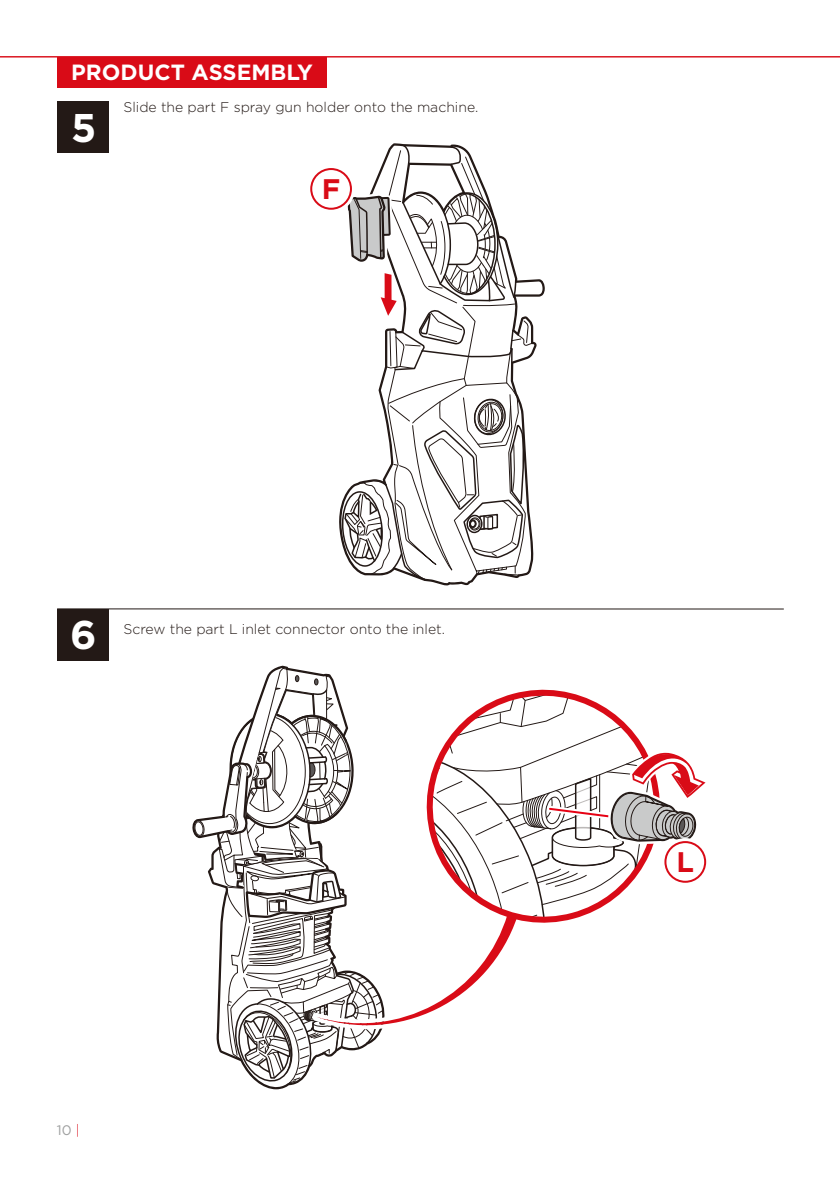
<style>
.page{position:relative;width:840px;height:1191px;background:#fff}
.page>*{position:absolute;margin:0;border:0;box-sizing:border-box;transform-origin:0 0}
.t1{font:700 40px "Gotham";color:#fff}
.t2{font:700 28.2px "Gotham";color:#d90b17}
.t3{font:700 22px "Gotham";color:#fff}
.t4{font:300 14px "Gotham";color:#231916}
.t5{font:13.8px "Gotham";color:#9fa0a0}
.s1{font-weight:300;color:#d90b17}
</style>
<div class="page">
<div style="left:57px;top:57px;width:270px;height:30px;background:#d90b17"></div>
<hr style="left:0;top:56px;width:839px;height:1px;background:#d90b17">
<hr style="left:57px;top:608px;width:726px;height:1px;background:#231916">
<div style="left:57px;top:101px;width:52px;height:52px;background:#231916"></div>
<div style="left:57px;top:609px;width:52px;height:51px;background:#231916"></div>
<svg style="left:339px;top:56px;width:58px;height:554px"></svg>
<svg style="left:307px;top:70px;width:225px;height:511px"></svg>
<div style="left:310px;top:168px;width:42px;height:42px;border:2px solid #d90b17;border-radius:50%"></div>
<svg style="left:192px;top:665px;width:515px;height:421px"></svg>
<h3 class="t3" style="left:71px;top:58px;width:243px">PRODUCT ASSEMBLY</h3>
<h1 class="t1" style="left:71px;top:101px;width:27px">5</h1>
<p class="t4" style="left:123px;top:98px;width:356px">Slide the part F spray gun holder onto the machine.</p>
<h2 class="t2" style="left:321px;top:170px;width:20px">F</h2>
<h1 class="t1" style="left:70px;top:608px;width:28px">6</h1>
<p class="t4" style="left:123px;top:620px;width:323px">Screw the part L inlet connector onto the inlet.</p>
<p class="t5" style="left:57px;top:1121px;width:24px">10 <span class="s1">|</span></p>
<h2 class="t2" style="left:676px;top:843px;width:19px">L</h2>
</div>
